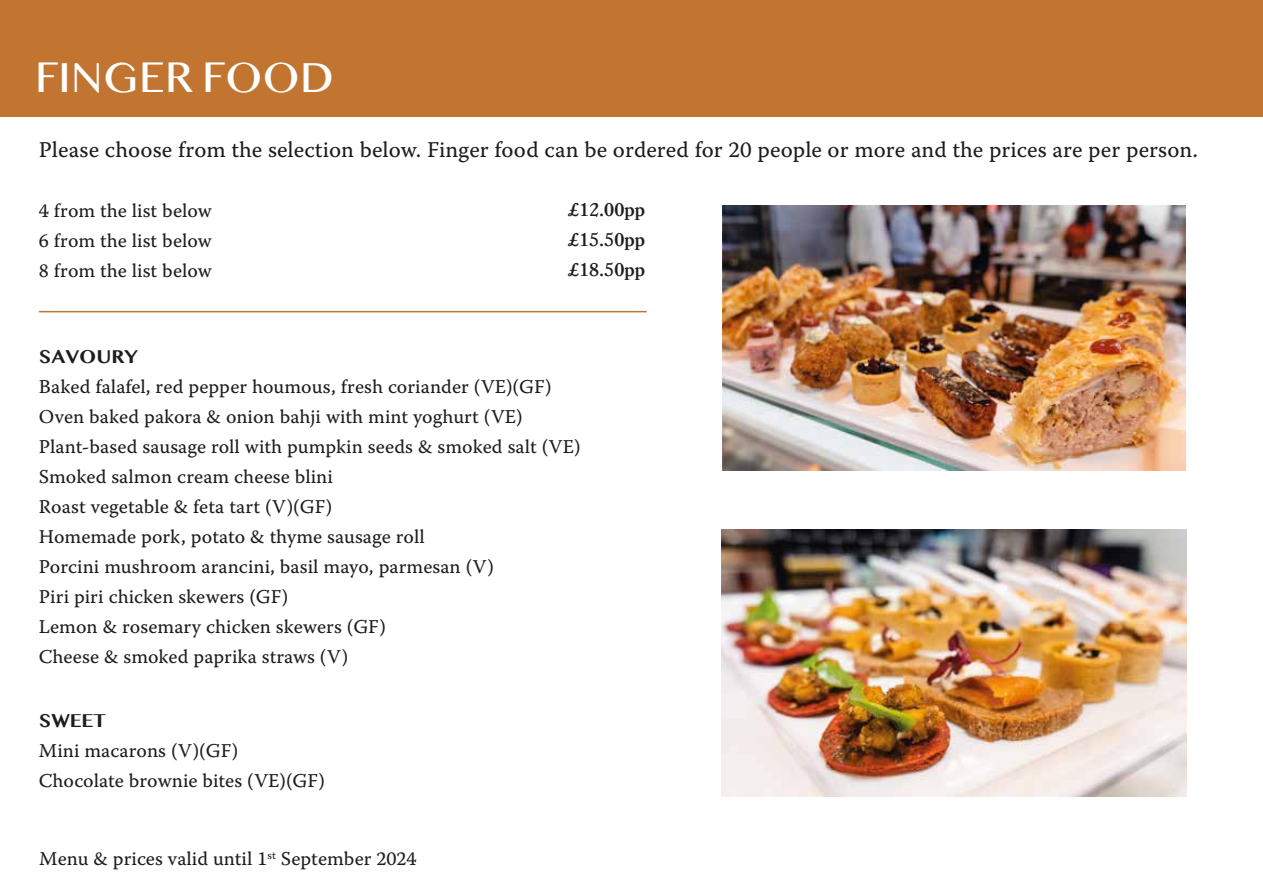
<style>
.page{position:relative;width:1263px;height:893px;background:#fff}
.page>*{position:absolute;margin:0;border:0;box-sizing:border-box;transform-origin:0 0}
.t1{font:45px "Gurmukhi MN";color:#fff}
.t2{font:22.5px "Warnock Pro Capt";color:#1d1d1b}
.t3{font:19.5px/30px "Warnock Pro Capt";color:#1d1d1b}
.t4{font:700 19.5px/30px "Kings Caslon Text";color:#1d1d1b;text-align:justify}
.t5{font:700 19.5px "Gurmukhi MN";color:#1d1d1b}
</style>
<div class="page">
<div style="left:0;top:0;width:1263px;height:116px;background:#c27431"></div>
<hr style="left:39px;top:311px;width:608px;height:1px;background:#c27431">
<img style="left:722px;top:530px;width:464px;height:267px">
<img style="left:723px;top:205px;width:462px;height:266px">
<h1 class="t1" style="left:35px;top:47px;width:301px">FINGER FOOD</h1>
<p class="t2" style="left:39px;top:136px;width:1160px">Please choose from the selection below. Finger food can be ordered for 20 people or more and the prices are per person.</p>
<p class="t3" style="left:39px;top:195px;width:174px;text-align:justify">4 from the list below 6 from the list below 8 from the list below</p>
<p class="t4" style="left:569px;top:195px;width:78px">£12.00pp £15.50pp £18.50pp</p>
<p class="t5" style="left:39px;top:344px;width:101px">SAVOURY</p>
<p class="t3" style="left:39px;top:372px;width:543px">Baked falafel, red pepper houmous, fresh coriander (VE)(GF)<br>Oven baked pakora &amp; onion bahji with mint yoghurt (VE)<br>Plant-based sausage roll with pumpkin seeds &amp; smoked salt (VE)<br>Smoked salmon cream cheese blini<br>Roast vegetable &amp; feta tart (V)(GF)<br>Homemade pork, potato &amp; thyme sausage roll<br>Porcini mushroom arancini, basil mayo, parmesan (V)<br>Piri piri chicken skewers (GF)<br>Lemon &amp; rosemary chicken skewers (GF)<br>Cheese &amp; smoked paprika straws (V)</p>
<p class="t5" style="left:39px;top:707px;width:69px">SWEET</p>
<p class="t3" style="left:39px;top:735px;width:288px">Mini macarons (V)(GF)<br>Chocolate brownie bites (VE)(GF)</p>
<p class="t3" style="left:39px;top:843px;width:379px">Menu &amp; prices valid until 1<sup>st</sup> September 2024</p>
</div>
